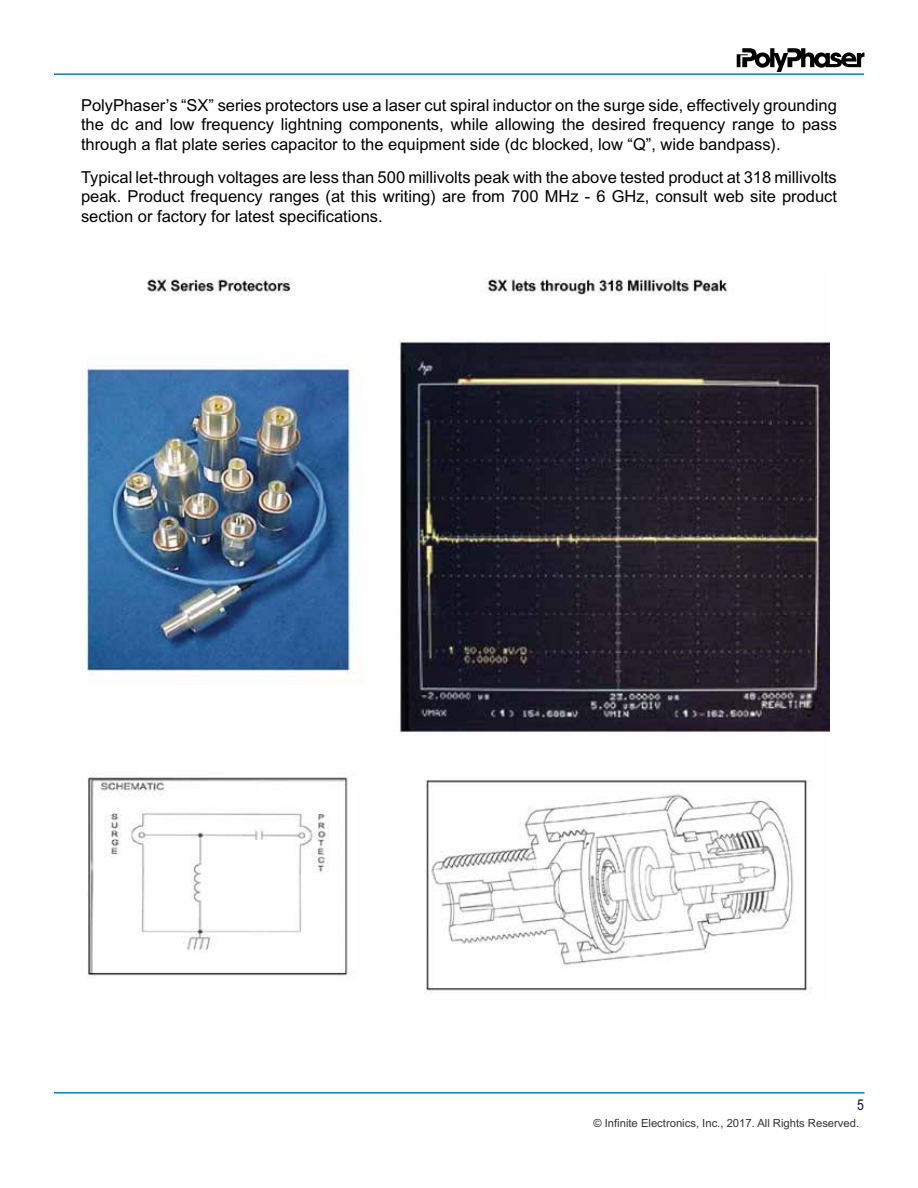
<style>
.page{position:relative;width:918px;height:1188px;background:#fff}
.page>*{position:absolute;margin:0;border:0;box-sizing:border-box;transform-origin:0 0}
.t1{font:16.5px/19.5px "Arial MT Std";color:#000;text-align:justify}
.t2{font:15px "Arial Narrow MT Std";color:#001b49}
.t3{font:11.25px "Arial MT Std";color:#333}
</style>
<div class="page">
<hr style="left:54px;top:1092px;width:810px;height:2px;background:#0081c6">
<hr style="left:54px;top:73px;width:810px;height:2px;background:#0081c6">
<svg style="left:737px;top:48px;width:127px;height:24px"></svg>
<img style="left:87px;top:278px;width:743px;height:717px">
<p class="t1" style="left:81px;top:95px;width:757px">PolyPhaser’s “SX” series protectors use a laser cut spiral inductor on the surge side, effectively grounding the dc and low frequency lightning components, while allowing the desired frequency range to pass through a flat plate series capacitor to the equipment side (dc blocked, low “Q”, wide bandpass).</p>
<p class="t1" style="left:81px;top:167px;width:758px">Typical let-through voltages are less than 500 millivolts peak with the above tested product at 318 millivolts peak. Product frequency ranges (at this writing) are from 700 MHz - 6 GHz, consult web site product section or factory for latest specifications.</p>
<p class="t2" style="left:857px;top:1096px;width:8px">5</p>
<p class="t3" style="left:593px;top:1117px;width:267px">© Infinite Electronics, Inc., 2017. All Rights Reserved.</p>
</div>
